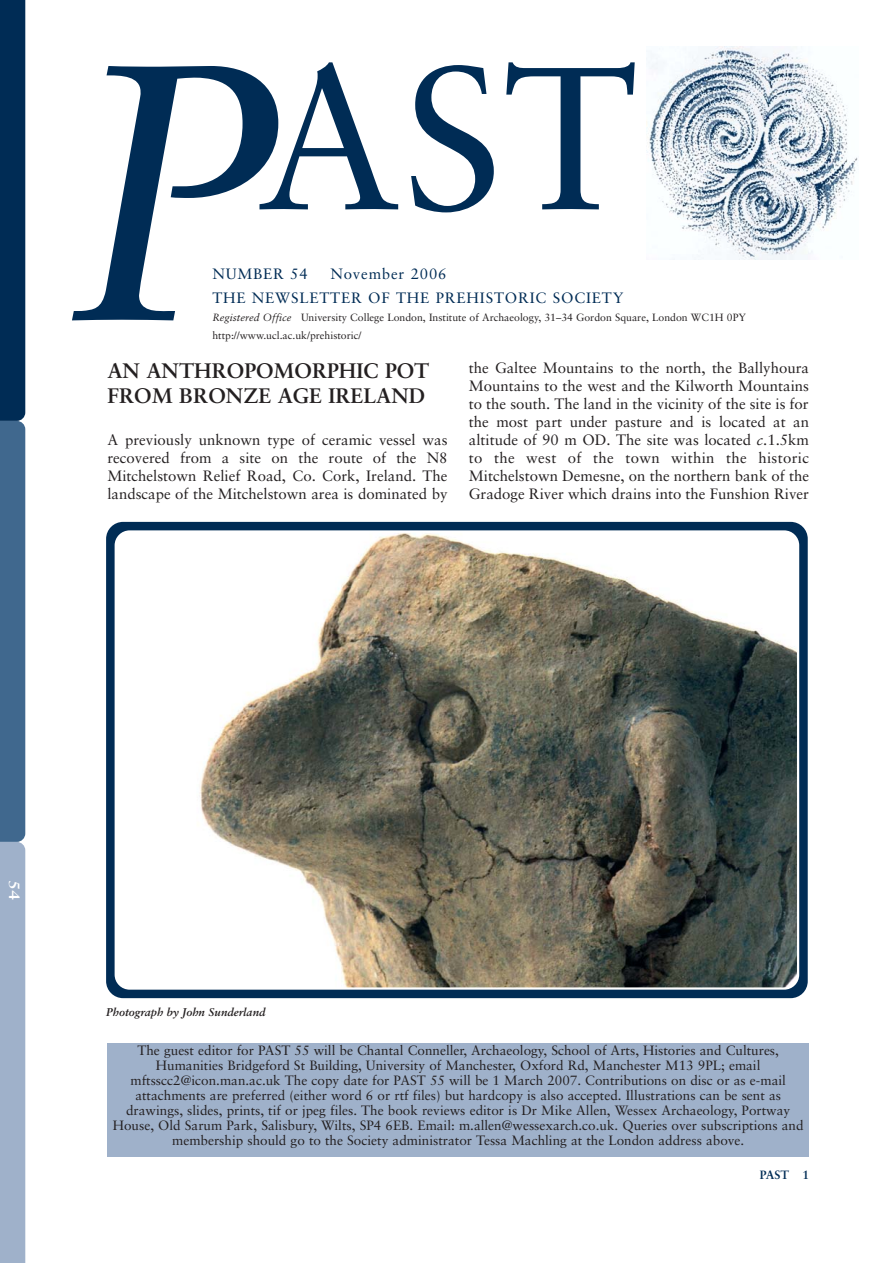
<style>
.page{position:relative;width:893px;height:1263px;background:#fff}
.page>*{position:absolute;margin:0;border:0;box-sizing:border-box;transform-origin:0 0}
.t1{font:202.5px "Sabon";color:#002c55}
.t2{font:700 21px/25.2px "Sabon";color:#231f20}
.t3{font:15px/18px "Sabon";color:#231f20;text-align:justify}
.t4{font:15px/24px "Sabon";letter-spacing:.055em;color:#002c55}
.t5{font:700 15px "Sabon";color:#fff;scale:1.26 1}
.t6{font:13.5px/15px "Sabon";color:#231f20;text-align:center}
.t7{font:700 12px "Sabon";color:#002c55}
.t8{font:italic 700 11.25px "Sabon";color:#231f20}
.t9{font:10.5px/18px "Sabon";color:#231f20}
.s1{font-style:italic;font-size:364.5px}
.s2{font-style:italic}
</style>
<div class="page">
<svg style="left:0;top:0;width:25px;height:1263px;background:#4a6c8f"></svg>
<div style="left:107px;top:1043px;width:702px;height:113px;background:#9fb1ca"></div>
<img style="left:646px;top:47px;width:212px;height:212px">
<div style="left:106px;top:522px;width:702px;height:476px;background:#002c55;border-radius:17px"></div>
<svg style="left:115px;top:530px;width:684px;height:460px;background:#96958c"></svg>
<h1 class="t1" style="left:64px;top:55px;width:576px"><span class="s1">P</span>AST</h1>
<p class="t4" style="left:212px;top:263px;width:413px;text-indent:118px">November 2006<br>THE NEWSLETTER OF THE PREHISTORIC SOCIETY</p>
<p class="t9" style="left:212px;top:309px;width:535px"><span class="s2">Registered Office</span> University College London, Institute of Archaeology, 31–34 Gordon Square, London WC1H 0PY http://www.ucl.ac.uk/prehistoric/</p>
<p class="t4" style="left:212px;top:263px;width:97px">NUMBER 54</p>
<h2 class="t2" style="left:107px;top:359px;width:323px">AN ANTHROPOMORPHIC POT<br>FROM BRONZE AGE IRELAND</h2>
<p class="t3" style="left:107px;top:432px;width:342px">A previously unknown type of ceramic vessel was recovered from a site on the route of the N8<br>Mitchelstown Relief Road, Co. Cork, Ireland. The landscape of the Mitchelstown area is dominated by</p>
<p class="t3" style="left:469px;top:360px;width:342px">the Galtee Mountains to the north, the Ballyhoura Mountains to the west and the Kilworth Mountains to the south. The land in the vicinity of the site is for the most part under pasture and is located at an altitude of 90 m OD. The site was located <span class="s2">c</span>.1.5km to the west of the town within the historic Mitchelstown Demesne, on the northern bank of the Gradoge River which drains into the Funshion River</p>
<p class="t5" style="left:21px;top:880px;width:18px;rotate:90deg">54</p>
<p class="t8" style="left:106px;top:1008px;width:161px">Photograph by John Sunderland</p>
<p class="t6" style="left:113px;top:1044px;width:692px">The guest editor for PAST 55 will be Chantal Conneller, Archaeology, School of Arts, Histories and Cultures, Humanities Bridgeford St Building, University of Manchester, Oxford Rd, Manchester M13 9PL; email mftsscc2@icon.man.ac.uk The copy date for PAST 55 will be 1 March 2007. Contributions on disc or as e-mail attachments are preferred (either word 6 or rtf files) but hardcopy is also accepted. Illustrations can be sent as drawings, slides, prints, tif or jpeg files. The book reviews editor is Dr Mike Allen, Wessex Archaeology, Portway House, Old Sarum Park, Salisbury, Wilts, SP4 6EB. Email: m.allen@wessexarch.co.uk. Queries over subscriptions and membership should go to the Society administrator Tessa Machling at the London address above.</p>
<p class="t7" style="left:760px;top:1169px;width:51px">PAST 1</p>
</div>
